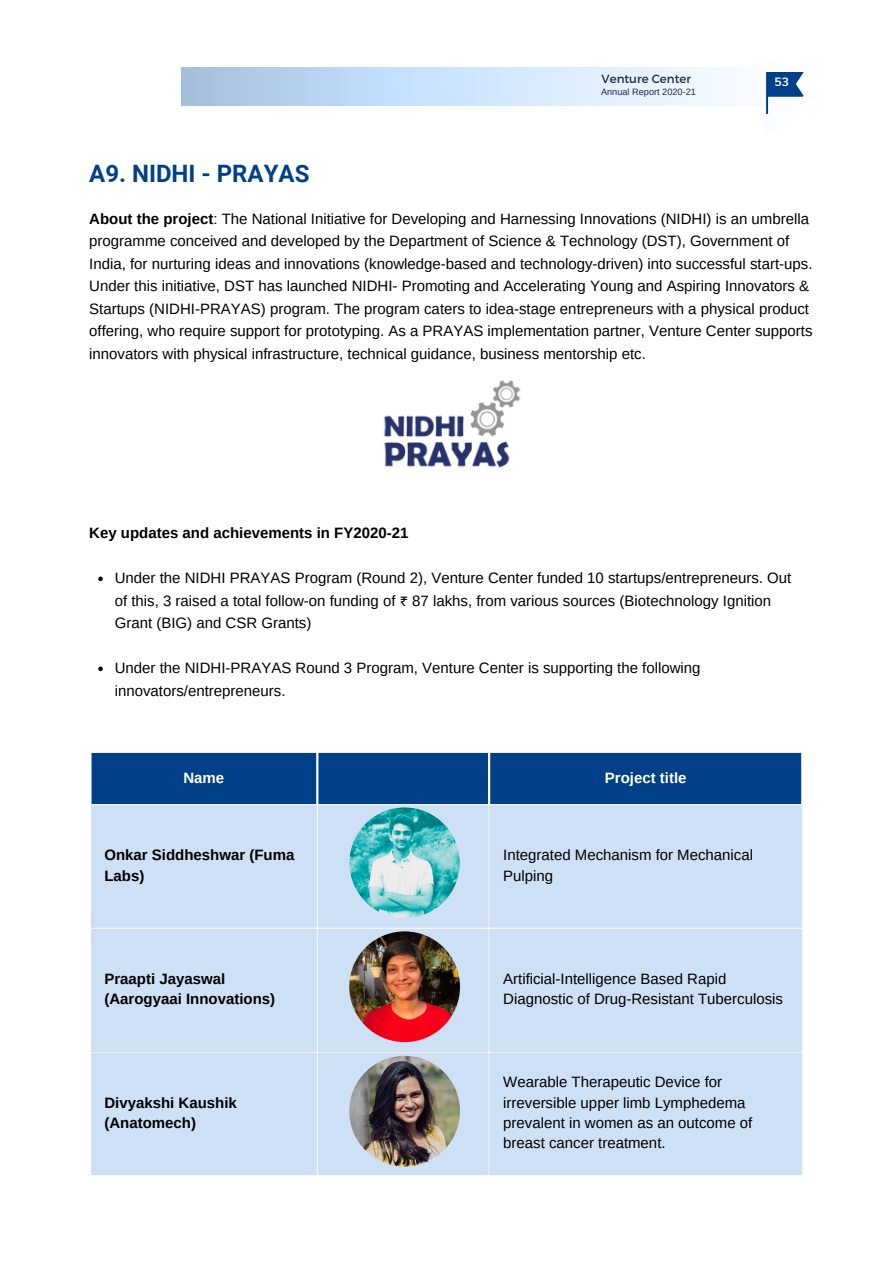
<style>
.page{position:relative;width:893px;height:1264px;background:#fff}
.page>*{position:absolute;margin:0;border:0;box-sizing:border-box;transform-origin:0 0}
.t1{font:700 24px "Roboto";color:#004088}
.t2{font:15px/22.5px "Arimo";color:#000}
.t3{font:700 15px/20.2px "Arimo";color:#000}
.t4{font:700 15px "Arimo";color:#fff}
.t5{font:700 12px "Muli";color:#fff}
.t6{font:11.85px "Montserrat";color:#222b46}
.t7{font:9.15px "Arimo";color:#222b46}
.s1{font-weight:700}
.s2{font-family:"Noto Sans Gurmukhi"}
</style>
<div class="page">
<img style="left:383px;top:380px;width:138px;height:88px">
<svg style="left:181px;top:67px;width:552px;height:39px;background:#cce0f7"></svg>
<svg style="left:766px;top:72px;width:37px;height:42px"></svg>
<div style="left:773px;top:75px;width:20px;height:18px;background:#004088"></div>
<div style="left:91px;top:753px;width:710px;height:51px;background:#004088"></div>
<div style="left:91px;top:805px;width:710px;height:369px;background:#cde0f6"></div>
<hr style="left:317px;top:805px;width:1px;height:369px;background:#fff">
<hr style="left:488px;top:805px;width:1px;height:369px;background:#fff">
<hr style="left:90px;top:927px;width:712px;height:1px;background:#fff">
<hr style="left:90px;top:1051px;width:712px;height:1px;background:#fff">
<hr style="left:316px;top:753px;width:2px;height:52px;background:#fff">
<hr style="left:488px;top:753px;width:2px;height:52px;background:#fff">
<img style="left:349px;top:1055px;width:111px;height:111px;border-radius:50%">
<img style="left:349px;top:931px;width:111px;height:111px;border-radius:50%">
<img style="left:349px;top:807px;width:111px;height:111px;border-radius:50%">
<svg style="left:98px;top:576px;width:5px;height:5px"></svg>
<svg style="left:98px;top:666px;width:5px;height:5px"></svg>
<h1 class="t1" style="left:89px;top:160px;width:222px">A9. NIDHI - PRAYAS</h1>
<p class="t6" style="left:601px;top:71px;width:91px">Venture Center</p>
<p class="t7" style="left:601px;top:87px;width:96px">Annual Report 2020-21</p>
<p class="t5" style="left:774px;top:74px;width:16px">53</p>
<p class="t2" style="left:89px;top:207px;width:724px"><span class="s1">About the project</span>: The National Initiative for Developing and Harnessing Innovations (NIDHI) is an umbrella programme conceived and developed by the Department of Science &amp; Technology (DST), Government of India, for nurturing ideas and innovations (knowledge-based and technology-driven) into successful start-ups.<br>Under this initiative, DST has launched NIDHI- Promoting and Accelerating Young and Aspiring Innovators &amp; Startups (NIDHI-PRAYAS) program. The program caters to idea-stage entrepreneurs with a physical product offering, who require support for prototyping. As a PRAYAS implementation partner, Venture Center supports innovators with physical infrastructure, technical guidance, business mentorship etc.</p>
<p class="t3" style="left:89px;top:523px;width:320px">Key updates and achievements in FY2020-21</p>
<p class="t2" style="left:115px;top:567px;width:678px">Under the NIDHI PRAYAS Program (Round 2), Venture Center funded 10 startups/entrepreneurs. Out of this, 3 raised a total follow-on funding of <span class="s2">₹</span> 87 lakhs, from various sources (Biotechnology Ignition<br>Grant (BIG) and CSR Grants)</p>
<p class="t2" style="left:115px;top:657px;width:587px">Under the NIDHI-PRAYAS Round 3 Program, Venture Center is supporting the following innovators/entrepreneurs.</p>
<p class="t4" style="left:183px;top:769px;width:42px">Name</p>
<p class="t4" style="left:605px;top:769px;width:83px">Project title</p>
<p class="t3" style="left:104px;top:845px;width:191px">Onkar Siddheshwar (Fuma<br>Labs)</p>
<p class="t2" style="left:503px;top:845px;width:251px;line-height:20.2px">Integrated Mechanism for Mechanical<br>Pulping</p>
<p class="t3" style="left:104px;top:968px;width:172px">Praapti Jayaswal (Aarogyaai Innovations)</p>
<p class="t2" style="left:503px;top:968px;width:281px;line-height:20.2px">Artificial-Intelligence Based Rapid<br>Diagnostic of Drug-Resistant Tuberculosis</p>
<p class="t3" style="left:104px;top:1092px;width:134px">Divyakshi Kaushik (Anatomech)</p>
<p class="t2" style="left:503px;top:1072px;width:250px;line-height:20.2px">Wearable Therapeutic Device for irreversible upper limb Lymphedema prevalent in women as an outcome of breast cancer treatment.</p>
</div>
